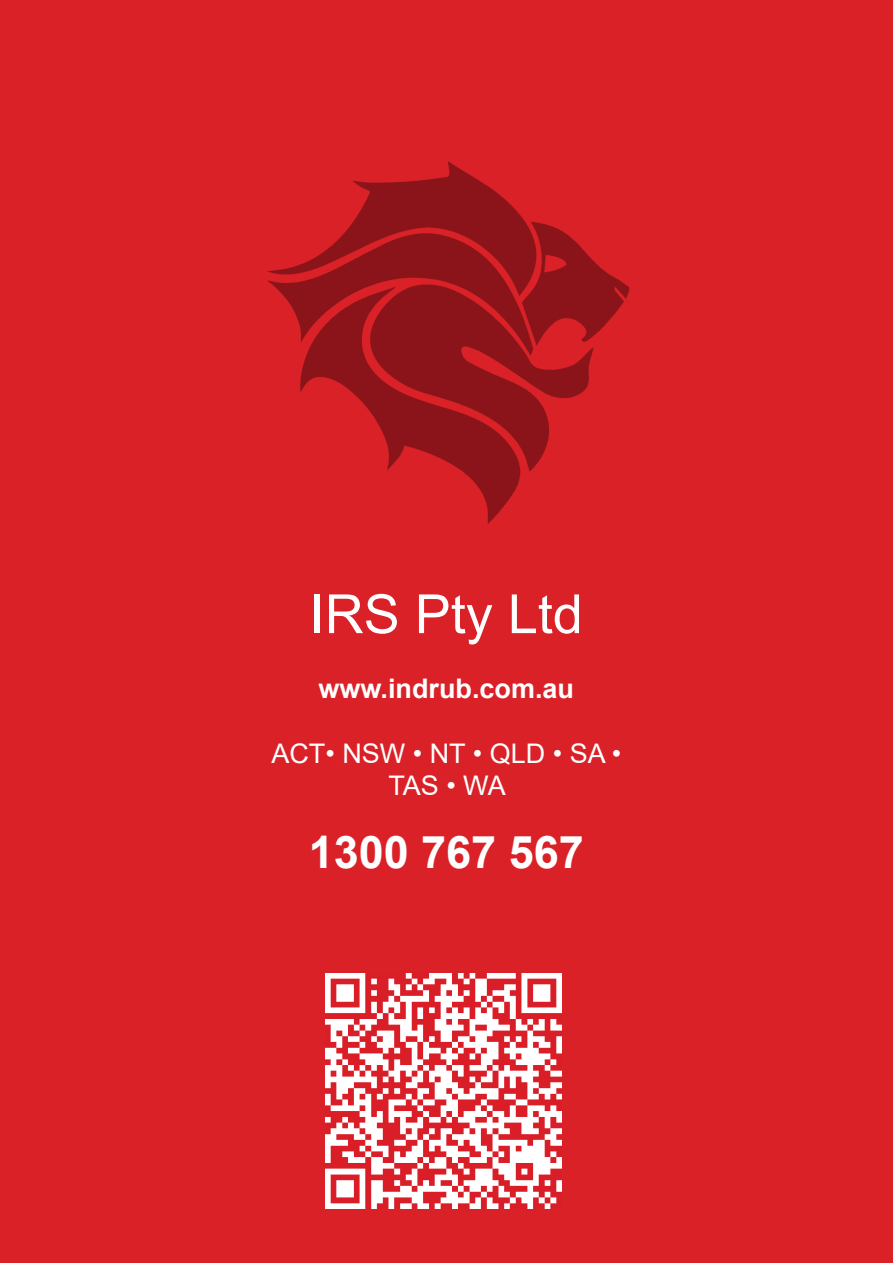
<style>
.page{position:relative;width:893px;height:1263px;background:#db2128}
.page>*{position:absolute;margin:0;border:0;box-sizing:border-box;transform-origin:0 0}
.t1{font:54px "Arial";color:#fff}
.t2{font:700 45px "Arial";color:#fff}
.t3{font:27px/32.4px "Arial";color:#fff;text-align:center}
.t4{font:700 27px "Arial";color:#fff}
</style>
<div class="page">
<img style="left:268px;top:162px;width:361px;height:362px">
<img style="left:326px;top:973px;width:235px;height:236px">
<p class="t1" style="left:310px;top:577px;width:275px">IRS Pty Ltd</p>
<p class="t4" style="left:319px;top:669px;width:257px">www.indrub.com.au</p>
<p class="t3" style="left:271px;top:737px;width:351px">ACT• NSW • NT • QLD • SA •<br>TAS • WA</p>
<p class="t2" style="left:309px;top:821px;width:277px">1300 767 567</p>
</div>
